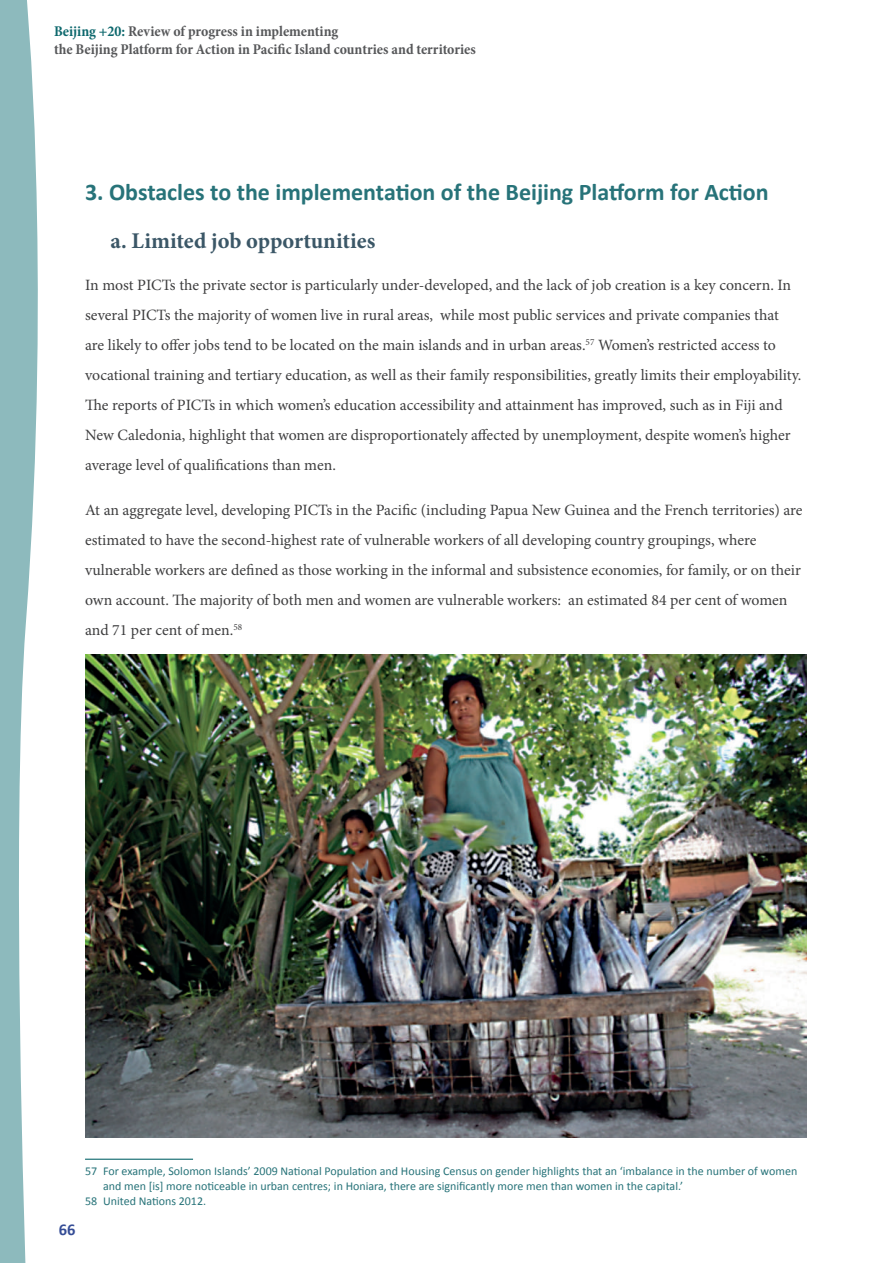
<style>
.page{position:relative;width:893px;height:1263px;background:#fff}
.page>*{position:absolute;margin:0;border:0;box-sizing:border-box;transform-origin:0 0}
.t1{font:700 24px "Calibri";color:#277379}
.t2{font:700 22.5px "Minion Pro";color:#3b5767}
.t3{font:700 16.5px "Calibri";color:#354d96}
.t4{font:15.75px/30px "Minion Pro";letter-spacing:-.005em;color:#3e3e3f}
.t5{font:700 condensed 15px/18px "Minion Pro";letter-spacing:-.005em;color:#57585a}
.t6{font:12px "Calibri";color:#277379}
.s1{color:#0d686d}
</style>
<div class="page">
<svg style="left:0;top:0;width:38px;height:1263px;fill:#8dbabd"></svg>
<hr style="left:85px;top:1159px;width:108px;height:1px;background:#0d686d">
<img style="left:85px;top:655px;width:722px;height:483px">
<p class="t5" style="left:54px;top:22px;width:423px"><span class="s1">Beijing +20:</span> Review of progress in implementing<br>the Beijing Platform for Action in Pacific Island countries and territories</p>
<h1 class="t1" style="left:85px;top:177px;width:685px">3. Obstacles to the implementation of the Beijing Platform for Action</h1>
<h2 class="t2" style="left:111px;top:225px;width:266px">a. Limited job opportunities</h2>
<p class="t4" style="left:85px;top:270px;width:718px">In most PICTs the private sector is particularly under-developed, and the lack of job creation is a key concern. In several PICTs the majority of women live in rural areas, while most public services and private companies that are likely to offer jobs tend to be located on the main islands and in urban areas.<sup>57</sup> Women’s restricted access to vocational training and tertiary education, as well as their family responsibilities, greatly limits their employability.<br>The reports of PICTs in which women’s education accessibility and attainment has improved, such as in Fiji and New Caledonia, highlight that women are disproportionately affected by unemployment, despite women’s higher average level of qualifications than men.</p>
<p class="t4" style="left:85px;top:495px;width:719px">At an aggregate level, developing PICTs in the Pacific (including Papua New Guinea and the French territories) are estimated to have the second-highest rate of vulnerable workers of all developing country groupings, where vulnerable workers are defined as those working in the informal and subsistence economies, for family, or on their own account. The majority of both men and women are vulnerable workers: an estimated 84 per cent of women and 71 per cent of men.<sup>58</sup></p>
<p class="t3" style="left:59px;top:1219px;width:18px">66</p>
<p class="t6" style="left:85px;top:1164px;width:714px">57 For example, Solomon Islands’ 2009 National Population and Housing Census on gender highlights that an ‘imbalance in the number of women</p>
<p class="t6" style="left:103px;top:1179px;width:582px">and men [is] more noticeable in urban centres; in Honiara, there are significantly more men than women in the capital.’</p>
<p class="t6" style="left:85px;top:1194px;width:123px">58 United Nations 2012.</p>
</div>
